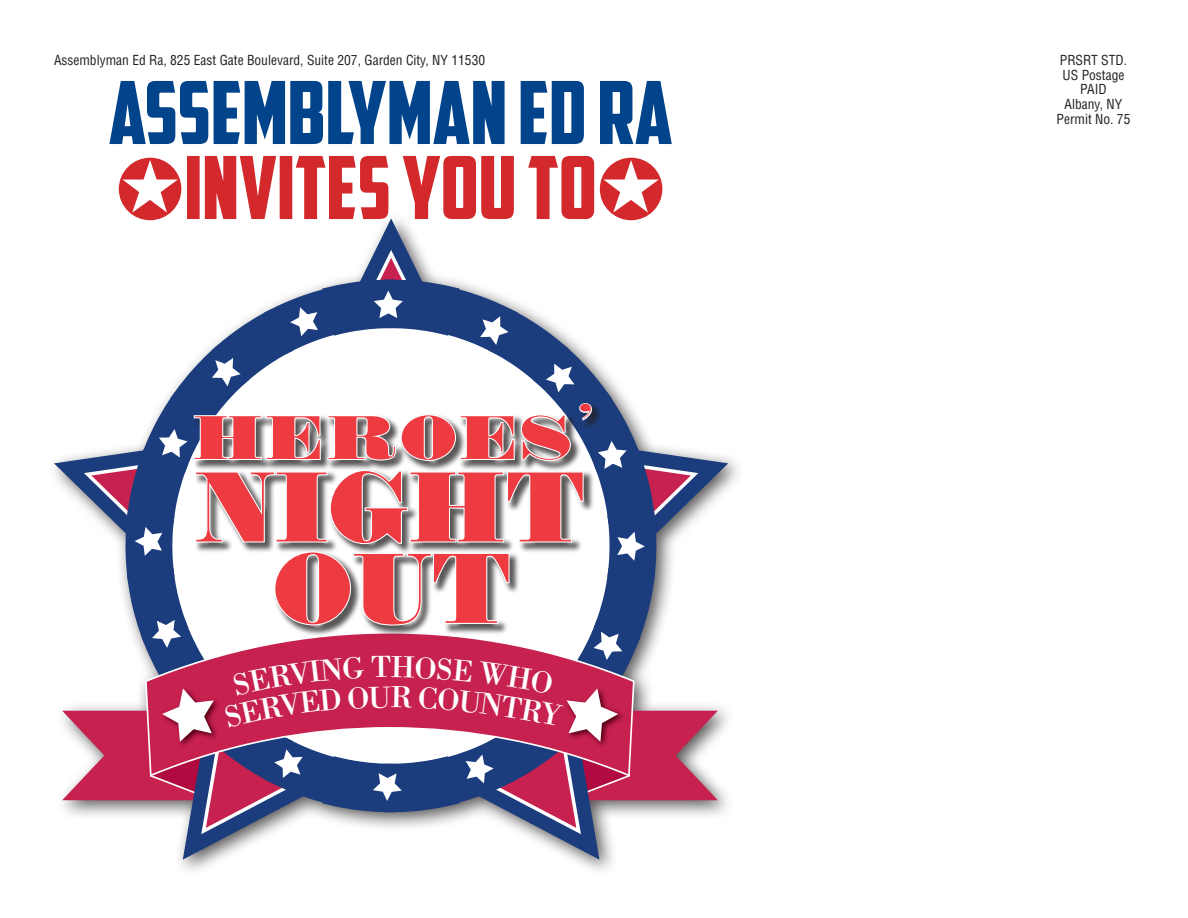
<style>
.page{position:relative;width:1188px;height:918px;background:#fff}
.page>*{position:absolute;margin:0;border:0;box-sizing:border-box;transform-origin:0 0}
.t1{font:94.8px/81.4px "Falstaff";letter-spacing:-.02em;color:#ee3a41;text-align:center}
.t2{font:58.8px "Falstaff";letter-spacing:.03em;color:#ee3a41;scale:1.14 1}
.t3{font:condensed 13.5px/14.9px "Helvetica";color:#231f20;text-align:center}
</style>
<div class="page">
<svg style="left:54px;top:220px;width:674px;height:640px"></svg>
<svg style="left:84px;top:250px;width:614px;height:584px"></svg>
<svg style="left:119px;top:156px;width:543px;height:64px"></svg>
<svg style="left:109px;top:81px;width:563px;height:63px"></svg>
<svg style="left:62px;top:279px;width:656px;height:533px"></svg>
<p class="t3" style="left:54px;top:52px;width:433px">Assemblyman Ed Ra, 825 East Gate Boulevard, Suite 207, Garden City, NY 11530</p>
<p class="t3" style="left:1057px;top:52px;width:75px">PRSRT STD.<br>US Postage<br>PAID<br>Albany, NY<br>Permit No. 75</p>
<h2 class="t2" style="left:192px;top:403px;width:357px">HEROES<sup>’</sup></h2>
<h1 class="t1" style="left:194px;top:467px;width:393px">NIGHT<br>OUT</h1>
</div>
